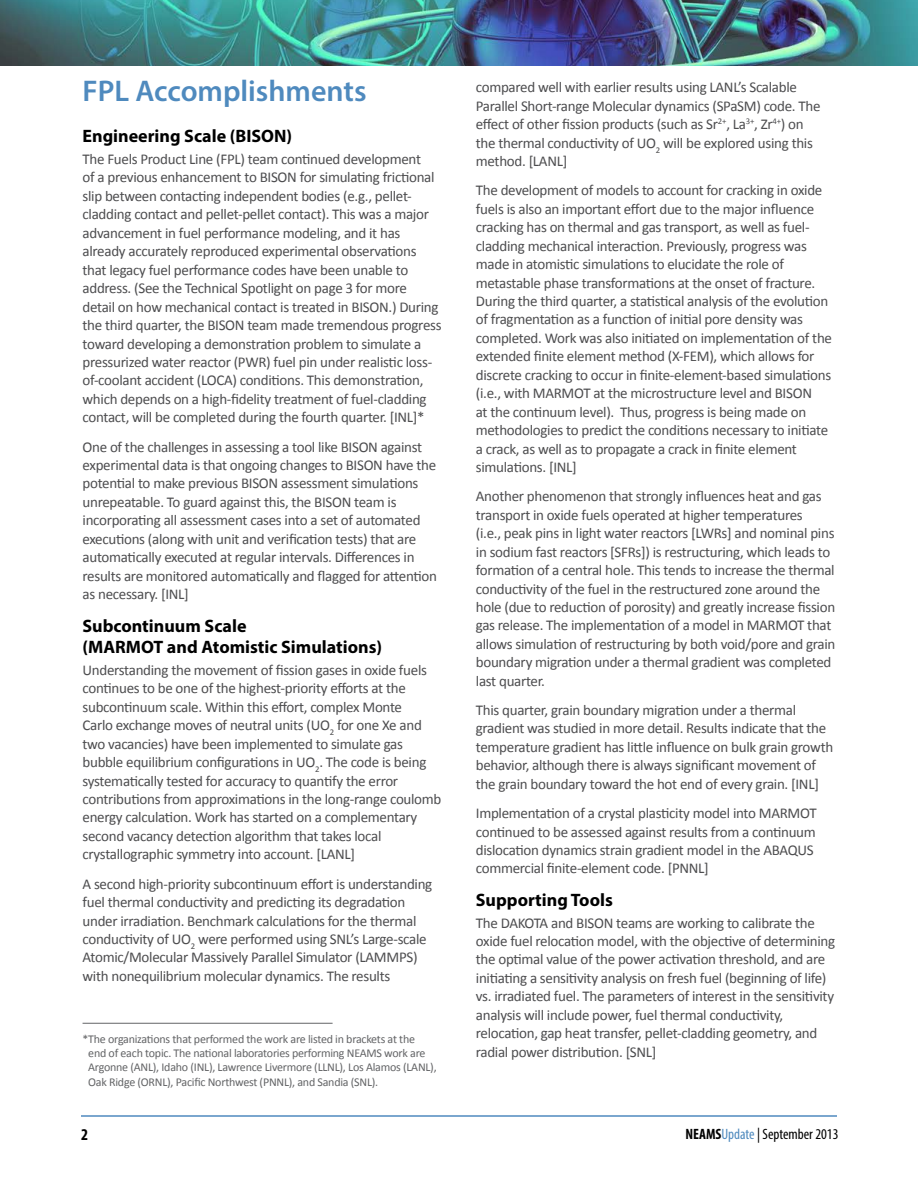
<style>
.page{position:relative;width:918px;height:1188px;background:#fff}
.page>*{position:absolute;margin:0;border:0;box-sizing:border-box;transform-origin:0 0}
.t1{font:600 30px "Myriad Pro";color:#4f8abe}
.t2{font:700 18px/21.6px "Myriad Pro";color:#000}
.t3{font:700 condensed 16.5px "Myriad Pro";color:#000}
.t4{font:15px/18.5px "Calibri";letter-spacing:-.02em;color:#4d4d4f}
.t5{font:condensed 15px "Myriad Pro";color:#000}
.t6{font:12px/14.4px "Calibri";letter-spacing:-.02em;color:#636466}
.s1{font-weight:700}
.s2{color:#4f8abe}
</style>
<div class="page">
<hr style="left:81px;top:1115px;width:756px;height:2px;background:#4f8abe">
<img style="left:0;top:0;width:918px;height:66px">
<hr style="left:83px;top:1023px;width:250px;height:1px;background:#636466">
<h1 class="t1" style="left:83px;top:71px;width:286px">FPL Accomplishments</h1>
<p class="t2" style="left:83px;top:125px;width:211px">Engineering Scale (BISON)</p>
<p class="t4" style="left:83px;top:150px;width:361px">The Fuels Product Line (FPL) team continued development<br>of a previous enhancement to BISON for simulating frictional slip between contacting independent bodies (e.g., pellet&shy;cladding contact and pellet-pellet contact). This was a major advancement in fuel performance modeling, and it has already accurately reproduced experimental observations that legacy fuel performance codes have been unable to address. (See the Technical Spotlight on page 3 for more detail on how mechanical contact is treated in BISON.) During the third quarter, the BISON team made tremendous progress toward developing a demonstration problem to simulate a pressurized water reactor (PWR) fuel pin under realistic loss&shy;of-coolant accident (LOCA) conditions. This demonstration, which depends on a high-fidelity treatment of fuel-cladding contact, will be completed during the fourth quarter. [INL]*</p>
<p class="t4" style="left:83px;top:437px;width:356px">One of the challenges in assessing a tool like BISON against experimental data is that ongoing changes to BISON have the potential to make previous BISON assessment simulations unrepeatable. To guard against this, the BISON team is incorporating all assessment cases into a set of automated executions (along with unit and verification tests) that are automatically executed at regular intervals. Differences in results are monitored automatically and flagged for attention as necessary. [INL]</p>
<p class="t2" style="left:83px;top:614px;width:301px">Subcontinuum Scale<br>(MARMOT and Atomistic Simulations)</p>
<p class="t4" style="left:83px;top:661px;width:360px">Understanding the movement of fission gases in oxide fuels continues to be one of the highest-priority efforts at the subcontinuum scale. Within this effort, complex Monte<br>Carlo exchange moves of neutral units (UO<sub>2</sub> for one Xe and two vacancies) have been implemented to simulate gas bubble equilibrium configurations in UO<sub>2</sub>. The code is being systematically tested for accuracy to quantify the error contributions from approximations in the long-range coulomb energy calculation. Work has started on a complementary second vacancy detection algorithm that takes local crystallographic symmetry into account. [LANL]</p>
<p class="t4" style="left:83px;top:874px;width:351px">A second high-priority subcontinuum effort is understanding fuel thermal conductivity and predicting its degradation under irradiation. Benchmark calculations for the thermal conductivity of UO<sub>2</sub> were performed using SNL’s Large-scale Atomic/Molecular Massively Parallel Simulator (LAMMPS) with nonequilibrium molecular dynamics. The results</p>
<p class="t6" style="left:88px;top:1032px;width:350px;text-indent:-6px">*The organizations that performed the work are listed in brackets at the<br>end of each topic. The national laboratories performing NEAMS work are Argonne (ANL), Idaho (INL), Lawrence Livermore (LLNL), Los Alamos (LANL), Oak Ridge (ORNL), Pacific Northwest (PNNL), and Sandia (SNL).</p>
<p class="t4" style="left:476px;top:78px;width:346px">compared well with earlier results using LANL’s Scalable Parallel Short-range Molecular dynamics (SPaSM) code. The effect of other fission products (such as Sr<sup>2+</sup>, La<sup>3+</sup>, Zr<sup>4+</sup>) on the thermal conductivity of UO<sub>2</sub> will be explored using this method. [LANL]</p>
<p class="t4" style="left:476px;top:181px;width:358px">The development of models to account for cracking in oxide fuels is also an important effort due to the major influence cracking has on thermal and gas transport, as well as fuel&shy;cladding mechanical interaction. Previously, progress was made in atomistic simulations to elucidate the role of metastable phase transformations at the onset of fracture.<br>During the third quarter, a statistical analysis of the evolution of fragmentation as a function of initial pore density was completed. Work was also initiated on implementation of the extended finite element method (X-FEM), which allows for discrete cracking to occur in finite-element-based simulations (i.e., with MARMOT at the microstructure level and BISON<br>at the continuum level). Thus, progress is being made on methodologies to predict the conditions necessary to initiate a crack, as well as to propagate a crack in finite element simulations. [INL]</p>
<p class="t4" style="left:476px;top:487px;width:361px">Another phenomenon that strongly influences heat and gas transport in oxide fuels operated at higher temperatures<br>(i.e., peak pins in light water reactors [LWRs] and nominal pins in sodium fast reactors [SFRs]) is restructuring, which leads to formation of a central hole. This tends to increase the thermal conductivity of the fuel in the restructured zone around the hole (due to reduction of porosity) and greatly increase fission gas release. The implementation of a model in MARMOT that allows simulation of restructuring by both void/pore and grain boundary migration under a thermal gradient was completed last quarter.</p>
<p class="t4" style="left:476px;top:701px;width:359px">This quarter, grain boundary migration under a thermal gradient was studied in more detail. Results indicate that the temperature gradient has little influence on bulk grain growth behavior, although there is always significant movement of the grain boundary toward the hot end of every grain. [INL]</p>
<p class="t4" style="left:476px;top:804px;width:342px">Implementation of a crystal plasticity model into MARMOT continued to be assessed against results from a continuum dislocation dynamics strain gradient model in the ABAQUS commercial finite-element code. [PNNL]</p>
<p class="t2" style="left:476px;top:888px;width:138px">Supporting Tools</p>
<p class="t4" style="left:476px;top:913px;width:361px">The DAKOTA and BISON teams are working to calibrate the oxide fuel relocation model, with the objective of determining the optimal value of the power activation threshold, and are initiating a sensitivity analysis on fresh fuel (beginning of life) vs. irradiated fuel. The parameters of interest in the sensitivity analysis will include power, fuel thermal conductivity, relocation, gap heat transfer, pellet-cladding geometry, and radial power distribution. [SNL]</p>
<p class="t3" style="left:81px;top:1124px;width:9px">2</p>
<p class="t5" style="left:685px;top:1125px;width:155px"><span class="s1">NEAMS</span><span class="s2">Update</span> | September 2013</p>
</div>
